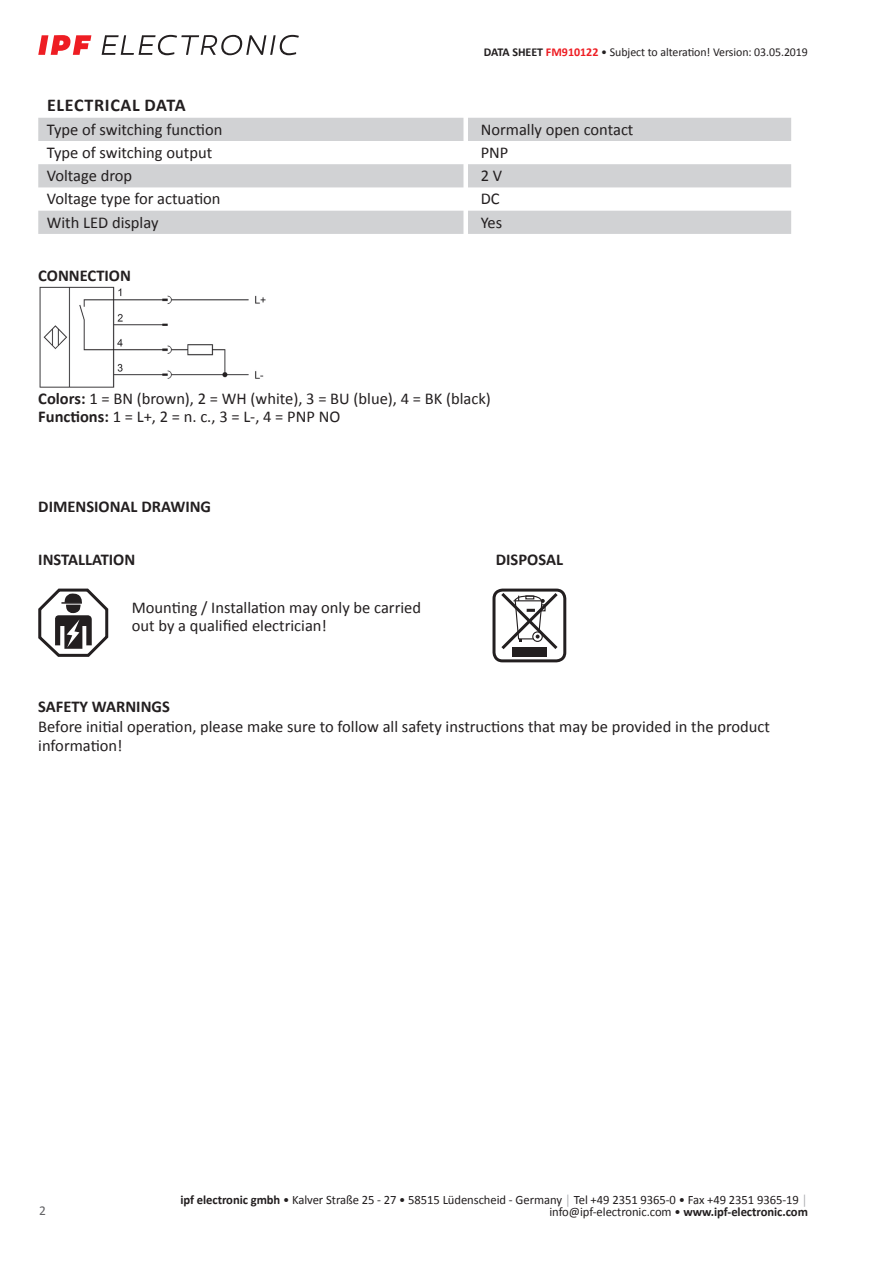
<style>
.page{position:relative;width:893px;height:1263px;background:#fff}
.page>*{position:absolute;margin:0;border:0;box-sizing:border-box;transform-origin:0 0}
.t1{font:700 18px "Calibri";letter-spacing:.04em;color:#231f20}
.t2{font:16.5px/18px "Calibri";color:#231f20}
.t3{font:700 16.5px "Calibri";color:#231f20}
.t4{font:13.5px "Calibri";color:#636366}
.t5{font:12.75px/12.6px "Calibri";letter-spacing:-.005em;color:#231f20;text-align:right}
.t6{font:12px "Calibri";letter-spacing:-.005em;color:#231f20}
.s1{font-weight:700}
.s2{font-weight:700;color:#ee1d23}
.s3{color:#a8a9ad}
</style>
<div class="page">
<svg style="left:102px;top:35px;width:197px;height:20px"></svg>
<svg style="left:38px;top:35px;width:53px;height:20px"></svg>
<svg style="left:38px;top:118px;width:753px;height:116px;fill:#d1d2d4"></svg>
<img style="left:39px;top:287px;width:227px;height:100px">
<svg style="left:38px;top:588px;width:71px;height:69px"></svg>
<div style="left:492px;top:589px;width:74px;height:73px;border:3px solid #231f20;border-radius:9px"></div>
<div style="left:512px;top:647px;width:35px;height:9px;background:#231f20"></div>
<svg style="left:498px;top:590px;width:63px;height:60px"></svg>
<p class="t6" style="left:484px;top:44px;width:326px"><span class="s1">DATA SHEET</span> <span class="s2">FM910122</span> • Subject to alteration! Version: 03.05.2019</p>
<p class="t1" style="left:47px;top:93px;width:140px">ELECTRICAL DATA</p>
<p class="t2" style="left:47px;top:120px;width:177px">Type of switching function</p>
<p class="t2" style="left:481px;top:120px;width:154px">Normally open contact</p>
<p class="t2" style="left:47px;top:143px;width:167px">Type of switching output</p>
<p class="t2" style="left:481px;top:143px;width:29px">PNP</p>
<p class="t2" style="left:47px;top:166px;width:87px">Voltage drop</p>
<p class="t2" style="left:481px;top:166px;width:23px">2V</p>
<p class="t2" style="left:47px;top:189px;width:175px">Voltage type for actuation</p>
<p class="t2" style="left:481px;top:189px;width:20px">DC</p>
<p class="t2" style="left:47px;top:213px;width:113px">With LED display</p>
<p class="t2" style="left:481px;top:213px;width:23px">Yes</p>
<p class="t3" style="left:38px;top:263px;width:94px">CONNECTION</p>
<p class="t2" style="left:38px;top:389px;width:454px"><span class="s1">Colors:</span> 1 = BN (brown), 2 = WH (white), 3 = BU (blue), 4 = BK (black)<br><span class="s1">Functions:</span> 1 = L+, 2 = n. c., 3 = L-, 4 = PNP NO</p>
<p class="t3" style="left:38px;top:495px;width:174px">DIMENSIONAL DRAWING</p>
<p class="t3" style="left:38px;top:548px;width:99px">INSTALLATION</p>
<p class="t3" style="left:496px;top:548px;width:69px">DISPOSAL</p>
<p class="t2" style="left:132px;top:598px;width:291px">Mounting / Installation may only be carried out by a qualified electrician!</p>
<p class="t3" style="left:38px;top:694px;width:133px">SAFETY WARNINGS</p>
<p class="t2" style="left:38px;top:716px;width:733px;line-height:19.8px">Before initial operation, please make sure to follow all safety instructions that may be provided in the product information!</p>
<p class="t4" style="left:39px;top:1201px;width:8px">2</p>
<p class="t5" style="left:180px;top:1193px;width:629px"><span class="s1">ipf electronic gmbh</span> • Kalver Straße 25 - 27 • 58515 Lüdenscheid - Germany <span class="s3">│</span> Tel +49 2351 9365-0 • Fax +49 2351 9365-19 <span class="s3">│ </span>info@ipf-electronic.com • <span class="s1">www.ipf-electronic.com</span></p>
</div>
